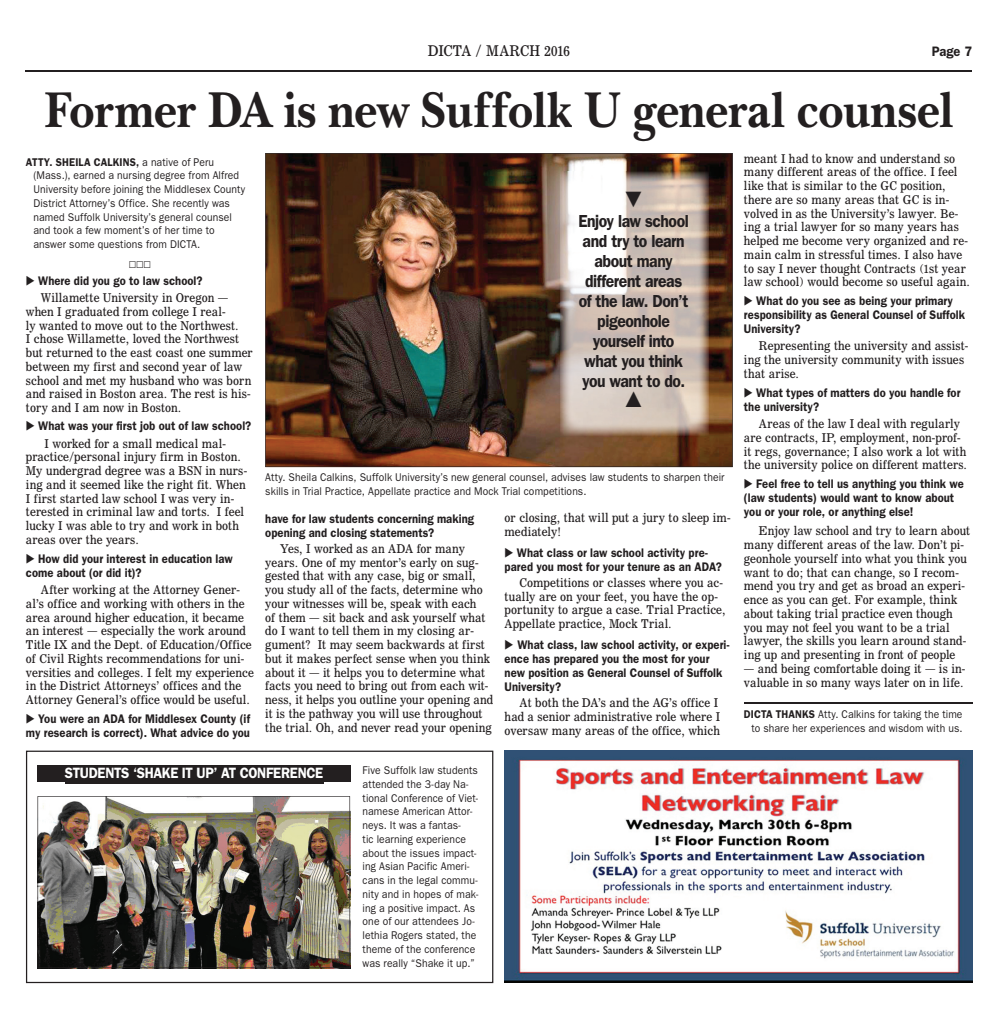
<style>
.page{position:relative;width:998px;height:1035px;background:#fff}
.page>*{position:absolute;margin:0;border:0;box-sizing:border-box;transform-origin:0 0}
.t1{font:700 52.5px "New Baskerville";letter-spacing:-.005em;color:#231f20;scale:.9 1}
.t2{font:600 17.5px/20px "Franklin Gothic";letter-spacing:-.03em;color:#231f20;text-align:center;scale:.9 1}
.t3{font:600 15px "Franklin Gothic";letter-spacing:-.025em;color:#fff;scale:.92 1}
.t4{font:13.75px "AT News Number Two";letter-spacing:-.005em;color:#231f20;scale:.93 1}
.t5{font:600 13.75px "Franklin Gothic";color:#231f20;scale:.93 1}
.t6{font:600 12.5px/13.8px "Franklin Gothic";letter-spacing:.005em;color:#231f20;scale:.9 1}
.t7{font:11.25px/13.8px "AT News Number Two";letter-spacing:.01em;color:#231f20;scale:.93 1}
.t8{font:11.25px/13.8px "Franklin Gothic";letter-spacing:.01em;color:#231f20;scale:.92 1}
.s1{font-weight:600}
</style>
<div class="page">
<hr style="left:744px;top:702px;width:228px;height:1px;background:#231f20">
<svg style="left:26px;top:751px;width:467px;height:232px"></svg>
<hr style="left:26px;top:71px;width:946px;height:1px;background:#231f20">
<img style="left:265px;top:153px;width:467px;height:314px">
<img style="left:504px;top:751px;width:468px;height:231px">
<img style="left:38px;top:796px;width:312px;height:172px">
<div style="left:38px;top:765px;width:313px;height:17px;background:#231f20"></div>
<hr style="left:65px;top:783px;width:258px;height:1px;background:#231f20">
<img style="left:560px;top:172px;width:149px;height:264px">
<svg style="left:626px;top:191px;width:15px;height:16px"></svg>
<svg style="left:626px;top:391px;width:15px;height:16px"></svg>
<p class="t4" style="left:428px;top:42px;width:154px">DICTA / MARCH 2016</p>
<p class="t5" style="left:931px;top:43px;width:45px">Page 7</p>
<p class="t1" style="left:45px;top:79px;width:1010px">Former DA is new Suffolk U general counsel</p>
<p class="t8" style="left:33px;top:155px;width:232px;text-indent:-8px"><span class="s1">ATTY. SHEILA CALKINS,</span> a native of Peru (Mass.), earned a nursing degree from Alfred University before joining the Middlesex County District Attorney’s Office. She recently was named Suffolk University’s general counsel and took a few moment’s of her time to answer some questions from DICTA.</p>
<p class="t6" style="left:38px;top:273px;width:184px">Where did you go to law school?</p>
<p class="t7" style="left:26px;top:291px;width:245px;text-indent:15px">Willamette University in Oregon — when I graduated from college I real-<br>ly wanted to move out to the Northwest.<br>I chose Willamette, loved the Northwest but returned to the east coast one summer between my first and second year of law school and met my husband who was born and raised in Boston area. The rest is his&shy;tory and I am now in Boston.</p>
<p class="t6" style="left:38px;top:419px;width:238px">What was your first job out of law school?</p>
<p class="t7" style="left:26px;top:436px;width:239px;text-indent:18px">I worked for a small medical mal&shy;practice/personal injury firm in Boston.<br>My undergrad degree was a BSN in nurs&shy;ing and it seemed like the right fit. When I first started law school I was very in&shy;terested in criminal law and torts. I feel lucky I was able to try and work in both areas over the years.</p>
<p class="t6" style="left:26px;top:552px;width:231px;text-indent:12px">How did your interest in education law come about (or did it)?</p>
<p class="t7" style="left:26px;top:583px;width:247px;text-indent:15px">After working at the Attorney Gener&shy;al’s office and working with others in the area around higher education, it became an interest — especially the work around Title IX and the Dept. of Education/Office of Civil Rights recommendations for uni&shy;versities and colleges. I felt my experience in the District Attorneys’ offices and the Attorney General’s office would be useful.</p>
<p class="t6" style="left:26px;top:712px;width:250px;text-align:right">You were an ADA for Middlesex County (if my research is correct). What advice do you</p>
<p class="t2" style="left:578px;top:210px;width:124px">Enjoy law school and try to learn about many different areas of the law. Don’t pigeonhole yourself into what you think you want to do.</p>
<p class="t8" style="left:265px;top:470px;width:501px">Atty. Sheila Calkins, Suffolk University’s new general counsel, advises law students to sharpen their skills in Trial Practice, Appellate practice and Mock Trial competitions.</p>
<p class="t6" style="left:265px;top:511px;width:234px">have for law students concerning making opening and closing statements?</p>
<p class="t7" style="left:265px;top:542px;width:247px;text-indent:15px">Yes, I worked as an ADA for many years. One of my mentor’s early on sug&shy;gested that with any case, big or small, you study all of the facts, determine who your witnesses will be, speak with each<br>of them — sit back and ask yourself what do I want to tell them in my closing ar&shy;gument? It may seem backwards at first but it makes perfect sense when you think about it — it helps you to determine what facts you need to bring out from each wit&shy;ness, it helps you outline your opening and it is the pathway you will use throughout the trial. Oh, and never read your opening</p>
<p class="t7" style="left:504px;top:510px;width:244px">or closing, that will put a jury to sleep im&shy;mediately!</p>
<p class="t6" style="left:504px;top:545px;width:243px;text-align:center">What class or law school activity pre&shy;pared you most for your tenure as an ADA?</p>
<p class="t7" style="left:504px;top:576px;width:239px;text-indent:15px">Competitions or classes where you ac&shy;tually are on your feet, you have the op&shy;portunity to argue a case. Trial Practice, Appellate practice, Mock Trial.</p>
<p class="t6" style="left:504px;top:638px;width:251px;text-indent:13px">What class, law school activity, or experi&shy;ence has prepared you the most for your new position as General Counsel of Suffolk University?</p>
<p class="t7" style="left:504px;top:696px;width:233px;text-indent:15px">At both the DA’s and the AG’s office I had a senior administrative role where I oversaw many areas of the office, which</p>
<p class="t3" style="left:65px;top:764px;width:282px">STUDENTS ‘SHAKE IT UP’ AT CONFERENCE</p>
<p class="t8" style="left:362px;top:763px;width:127px">Five Suffolk law students attended the 3-day Na&shy;tional Conference of Viet&shy;namese American Attor&shy;neys. It was a fantas-<br>tic learning experience about the issues impact&shy;ing Asian Pacific Ameri&shy;cans in the legal commu&shy;nity and in hopes of mak&shy;ing a positive impact. As one of our attendees Jo&shy;lethia Rogers stated, the theme of the conference was really “Shake it up.”</p>
<p class="t7" style="left:744px;top:151px;width:245px">meant I had to know and understand so many different areas of the office. I feel like that is similar to the GC position, there are so many areas that GC is in&shy;volved in as the University’s lawyer. Be&shy;ing a trial lawyer for so many years has helped me become very organized and re&shy;main calm in stressful times. I also have to say I never thought Contracts (1st year law school) would become so useful again.</p>
<p class="t6" style="left:744px;top:294px;width:247px;text-indent:12px">What do you see as being your primary responsibility as General Counsel of Suffolk<br>University?</p>
<p class="t7" style="left:744px;top:339px;width:243px;text-indent:15px">Representing the university and assist&shy;ing the university community with issues that arise.</p>
<p class="t6" style="left:744px;top:385px;width:242px;text-indent:12px">What types of matters do you handle for the university?</p>
<p class="t7" style="left:744px;top:417px;width:241px;text-indent:15px">Areas of the law I deal with regularly are contracts, IP, employment, non-prof&shy;it regs, governance; I also work a lot with the university police on different matters.</p>
<p class="t6" style="left:744px;top:477px;width:246px;text-indent:12px">Feel free to tell us anything you think we (law students) would want to know about you or your role, or anything else!</p>
<p class="t7" style="left:744px;top:524px;width:245px;text-indent:15px">Enjoy law school and try to learn about many different areas of the law. Don’t pi&shy;geonhole yourself into what you think you want to do; that can change, so I recom&shy;mend you try and get as broad an experi&shy;ence as you can get. For example, think about taking trial practice even though you may not feel you want to be a trial lawyer, the skills you learn around stand&shy;ing up and presenting in front of people</p>
<p class="t7" style="left:744px;top:661px;width:240px">— and being comfortable doing it — is in&shy;valuable in so many ways later on in life.</p>
<p class="t8" style="left:744px;top:707px;width:239px;text-align:right"><span class="s1">DICTA THANKS</span> Atty. Calkins for taking the time to share her experiences and wisdom with us.</p>
</div>
